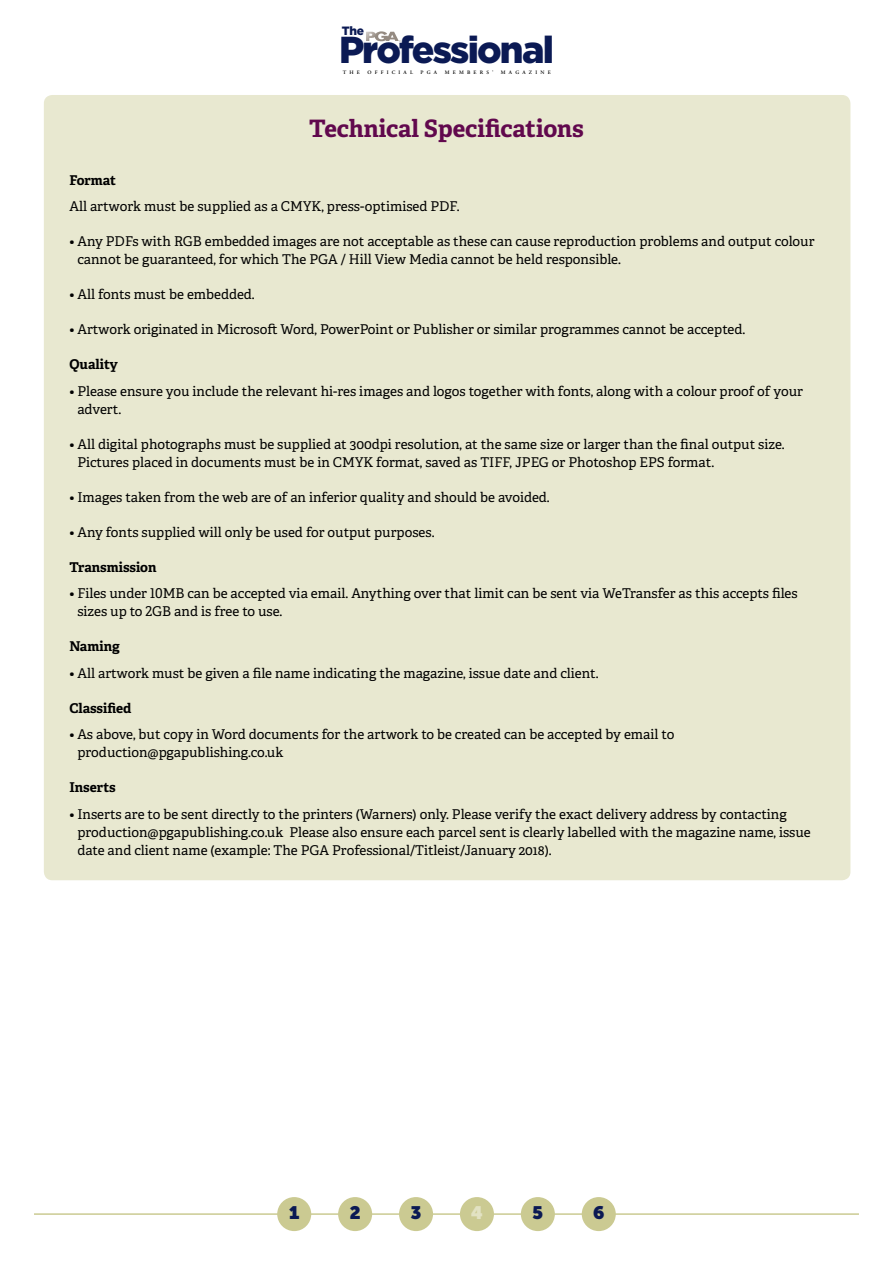
<style>
.page{position:relative;width:893px;height:1263px;background:#fff}
.page>*{position:absolute;margin:0;border:0;box-sizing:border-box;transform-origin:0 0}
.t1{font:900 37.5px "Gotham";letter-spacing:-.05em;color:#0b1a54}
.t2{font:700 24px "Adelle PE";letter-spacing:-.005em;color:#61084d}
.t3{font:900 18px "Museo Sans Display";color:#0b1a54}
.t4{font:900 18px "Museo Sans Display";color:#e2e2c3}
.t5{font:13.5px/18px "Adelle PE";color:#000}
.t6{font:700 13.5px "Adelle PE";color:#000}
.t7{font:900 12px "Gotham";color:#0b1a54}
.t8{font:600 5.25px "Adobe Garamond Pro";letter-spacing:.615em;color:#000}
</style>
<div class="page">
<div style="left:44px;top:95px;width:806px;height:785px;background:#e8e8d0;border-radius:9px"></div>
<hr style="left:34px;top:1213px;width:825px;height:2px;background:#cbca92">
<div style="left:277px;top:1197px;width:34px;height:34px;background:#cbca92;border-radius:50%"></div>
<div style="left:338px;top:1197px;width:34px;height:34px;background:#cbca92;border-radius:50%"></div>
<div style="left:399px;top:1197px;width:34px;height:34px;background:#cbca92;border-radius:50%"></div>
<div style="left:460px;top:1197px;width:34px;height:34px;background:#cbca92;border-radius:50%"></div>
<div style="left:521px;top:1197px;width:34px;height:34px;background:#cbca92;border-radius:50%"></div>
<div style="left:582px;top:1197px;width:34px;height:34px;background:#cbca92;border-radius:50%"></div>
<svg style="left:366px;top:31px;width:35px;height:11px"></svg>
<p class="t7" style="left:342px;top:23px;width:24px">The</p>
<h1 class="t1" style="left:339px;top:24px;width:217px">Professional</h1>
<p class="t8" style="left:343px;top:70px;width:19px">THE</p>
<p class="t8" style="left:367px;top:70px;width:47px">OFFICIAL</p>
<p class="t8" style="left:421px;top:70px;width:18px">PGA</p>
<p class="t8" style="left:445px;top:70px;width:50px">MEMBERS’</p>
<p class="t8" style="left:501px;top:70px;width:51px">MAGAZINE</p>
<h2 class="t2" style="left:309px;top:111px;width:276px">Technical Specifications</h2>
<p class="t6" style="left:69px;top:170px;width:48px">Format</p>
<p class="t5" style="left:69px;top:197px;width:392px">All artwork must be supplied as a CMYK, press-optimised PDF.</p>
<p class="t5" style="left:77px;top:232px;width:739px;text-indent:-8px">• Any PDFs with RGB embedded images are not acceptable as these can cause reproduction problems and output colour cannot be guaranteed, for which The PGA / Hill View Media cannot be held responsible.</p>
<p class="t5" style="left:69px;top:285px;width:187px">• All fonts must be embedded.</p>
<p class="t5" style="left:69px;top:320px;width:677px">• Artwork originated in Microsoft Word, PowerPoint or Publisher or similar programmes cannot be accepted.</p>
<p class="t6" style="left:69px;top:354px;width:50px">Quality</p>
<p class="t5" style="left:77px;top:381px;width:727px;text-indent:-8px">• Please ensure you include the relevant hi-res images and logos together with fonts, along with a colour proof of your advert.</p>
<p class="t5" style="left:77px;top:434px;width:709px;text-indent:-8px">• All digital photographs must be supplied at 300dpi resolution, at the same size or larger than the final output size.<br>Pictures placed in documents must be in CMYK format, saved as TIFF, JPEG or Photoshop EPS format.</p>
<p class="t5" style="left:69px;top:487px;width:482px">• Images taken from the web are of an inferior quality and should be avoided.</p>
<p class="t5" style="left:69px;top:522px;width:367px">• Any fonts supplied will only be used for output purposes.</p>
<p class="t6" style="left:69px;top:557px;width:89px">Transmission</p>
<p class="t5" style="left:77px;top:584px;width:722px;text-indent:-8px">• Files under 10MB can be accepted via email. Anything over that limit can be sent via WeTransfer as this accepts files sizes up to 2GB and is free to use.</p>
<p class="t6" style="left:69px;top:636px;width:52px">Naming</p>
<p class="t5" style="left:69px;top:663px;width:531px">• All artwork must be given a file name indicating the magazine, issue date and client.</p>
<p class="t6" style="left:69px;top:698px;width:64px">Classified</p>
<p class="t5" style="left:77px;top:725px;width:598px;text-indent:-8px">• As above, but copy in Word documents for the artwork to be created can be accepted by email to production@pgapublishing.co.uk</p>
<p class="t6" style="left:69px;top:777px;width:48px">Inserts</p>
<p class="t5" style="left:77px;top:804px;width:735px;text-indent:-8px">• Inserts are to be sent directly to the printers (Warners) only. Please verify the exact delivery address by contacting production@pgapublishing.co.uk Please also ensure each parcel sent is clearly labelled with the magazine name, issue date and client name (example: The PGA Professional/Titleist/January 2018).</p>
<h3 class="t3" style="left:289px;top:1202px;width:12px">1</h3>
<h3 class="t3" style="left:350px;top:1202px;width:12px">2</h3>
<h3 class="t3" style="left:411px;top:1202px;width:12px">3</h3>
<h3 class="t4" style="left:471px;top:1202px;width:13px">4</h3>
<h3 class="t3" style="left:533px;top:1202px;width:12px">5</h3>
<h3 class="t3" style="left:593px;top:1202px;width:13px">6</h3>
</div>
